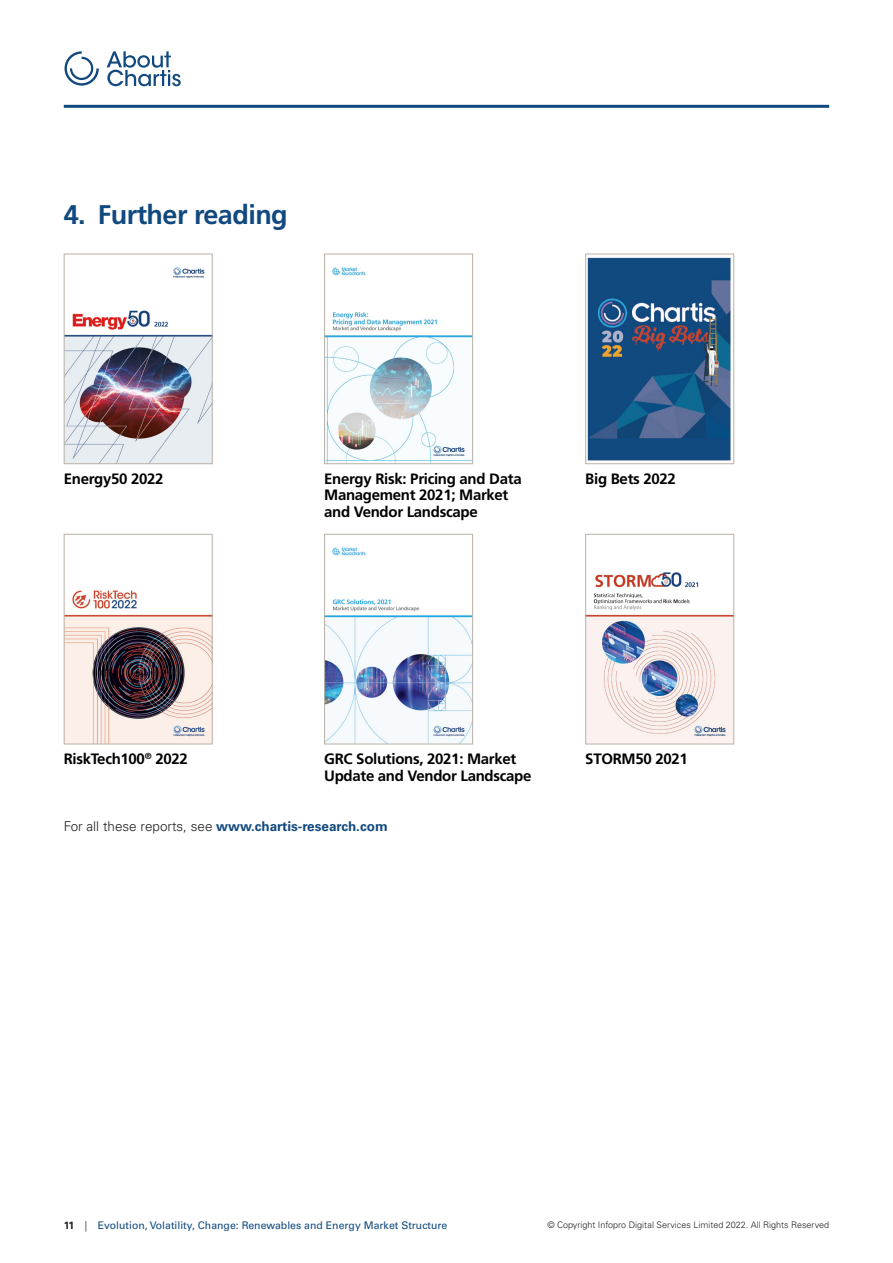
<style>
.page{position:relative;width:893px;height:1263px;background:#fff}
.page>*{position:absolute;margin:0;border:0;box-sizing:border-box;transform-origin:0 0}
.t1{font:700 27px "Frutiger LT Std";letter-spacing:-.02em;color:#11497f}
.Report_title{font:700 15px/16.5px "Frutiger LT Std";letter-spacing:-.02em;color:#000}
.t2{font:700 13.5px "Univers LT Std";color:#11497f}
.t3{font:10.5px "Univers LT Std";color:#11497f}
.t4{font:300 9px "Univers LT Std";color:#231f20}
.s1{font-weight:300;color:#231f20}
.s2{font-weight:700;color:#231f20}
</style>
<div class="page">
<hr style="left:64px;top:105px;width:765px;height:3px;background:#11497f">
<svg style="left:65px;top:51px;width:34px;height:35px"></svg>
<svg style="left:107px;top:51px;width:74px;height:35px"></svg>
<img style="left:66px;top:267px;width:145px;height:195px">
<div style="left:64px;top:254px;width:149px;height:210px;border:1px solid #bab1a6"></div>
<img style="left:326px;top:267px;width:145px;height:195px">
<div style="left:324px;top:254px;width:149px;height:210px;border:1px solid #bab1a6"></div>
<img style="left:587px;top:257px;width:144px;height:204px">
<div style="left:585px;top:254px;width:149px;height:210px;border:1px solid #bab1a6"></div>
<img style="left:66px;top:590px;width:145px;height:152px">
<div style="left:64px;top:534px;width:149px;height:210px;border:1px solid #bab1a6"></div>
<img style="left:326px;top:547px;width:145px;height:195px">
<div style="left:324px;top:534px;width:149px;height:210px;border:1px solid #bab1a6"></div>
<img style="left:587px;top:572px;width:145px;height:170px">
<div style="left:585px;top:534px;width:149px;height:210px;border:1px solid #bab1a6"></div>
<p class="t1" style="left:64px;top:199px;width:226px">4. Further reading</p>
<p class="Report_title" style="left:64px;top:470px;width:101px">Energy50 2022</p>
<p class="Report_title" style="left:324px;top:470px;width:199px">Energy Risk: Pricing and Data<br>Management 2021; Market and Vendor Landscape</p>
<p class="Report_title" style="left:585px;top:470px;width:92px">Big Bets 2022</p>
<p class="Report_title" style="left:64px;top:751px;width:126px">RiskTech100<sup>®</sup> 2022</p>
<p class="Report_title" style="left:324px;top:751px;width:209px">GRC Solutions, 2021: Market<br>Update and Vendor Landscape</p>
<p class="Report_title" style="left:585px;top:751px;width:104px">STORM50 2021</p>
<p class="t2" style="left:64px;top:818px;width:325px"><span class="s1">For all these reports, see</span> www.chartis-research.com</p>
<p class="t3" style="left:64px;top:1219px;width:385px"><span class="s2">11</span> <span class="s1">|</span> Evolution, Volatility, Change: Renewables and Energy Market Structure</p>
<p class="t4" style="left:547px;top:1219px;width:283px">© Copyright Infopro Digital Services Limited 2022. All Rights Reserved</p>
</div>
